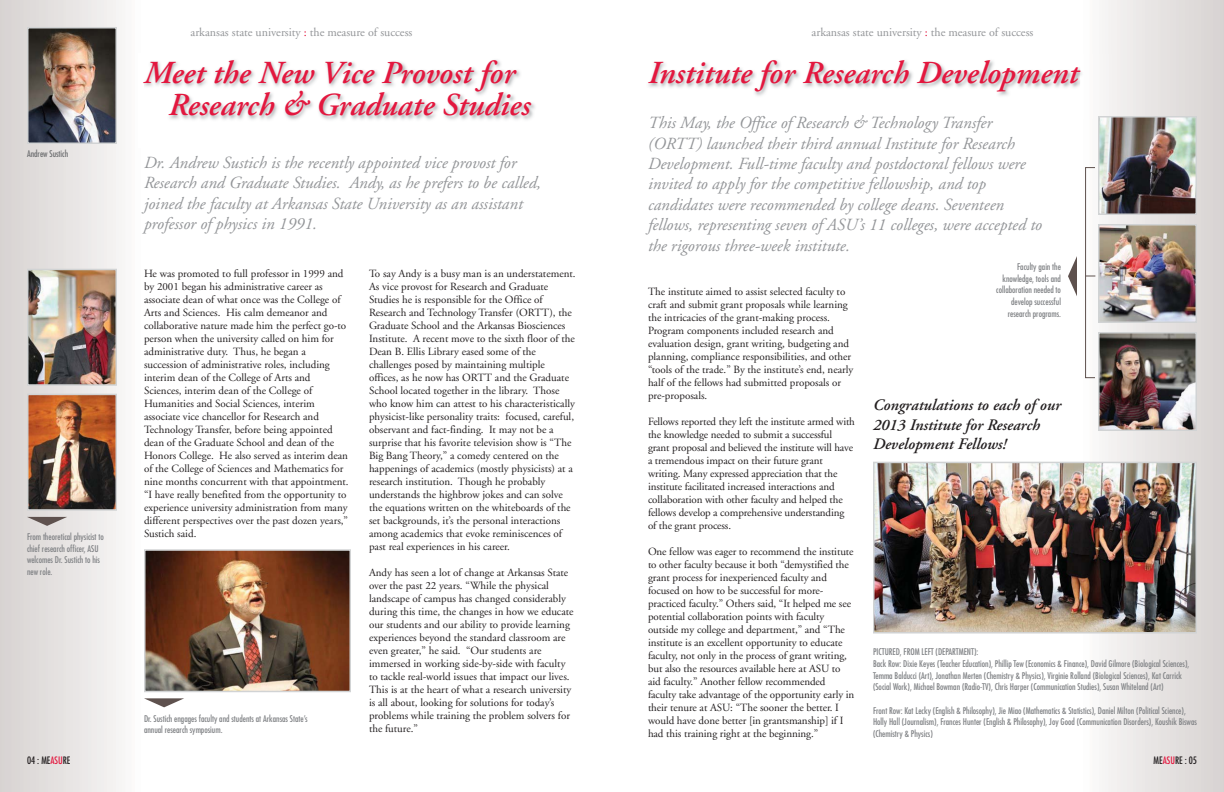
<style>
.page{position:relative;width:1224px;height:792px;background:#fff}
.page>*{position:absolute;margin:0;border:0;box-sizing:border-box;transform-origin:0 0}
.t1{font:italic 600 32px/32px "Adobe Garamond";color:#e3173e}
.t2{font:italic 17px/20.4px "Adobe Garamond";color:#939598}
.t3{font:italic 600 16px/19.2px "Adobe Garamond";color:#231f20}
.t4{font:12px "Adobe Garamond";color:#939598}
.t5{font:11px/13px "Adobe Garamond";color:#231f20}
.t6{font:condensed 10px "Futura";color:#231f20}
.t7{font:condensed 9px/11.6px "Futura";color:#808285}
.t8{font:condensed 9px "Futura";color:#6d6e70}
.s1{color:#e3173e}
</style>
<div class="page">
<img style="left:147px;top:552px;width:201px;height:137px">
<div style="left:144px;top:549px;width:207px;height:143px;border:2px solid #d1d3d4"></div>
<img style="left:144px;top:60px;width:391px;height:60px">
<img style="left:876px;top:465px;width:318px;height:166px">
<div style="left:873px;top:462px;width:324px;height:172px;border:2px solid #d1d3d4"></div>
<img style="left:648px;top:54px;width:465px;height:64px">
<img style="left:1101px;top:119px;width:93px;height:93px">
<div style="left:1098px;top:116px;width:99px;height:99px;border:2px solid #d1d3d4"></div>
<img style="left:1101px;top:227px;width:93px;height:93px">
<div style="left:1098px;top:224px;width:99px;height:99px;border:2px solid #d1d3d4"></div>
<svg style="left:1068px;top:256px;width:9px;height:40px"></svg>
<div style="left:1085px;top:167px;width:10px;height:211px;border:1px solid #5e514e"></div>
<img style="left:30px;top:30px;width:84px;height:111px">
<div style="left:27px;top:27px;width:90px;height:117px;border:2px solid #d1d3d4"></div>
<img style="left:30px;top:272px;width:84px;height:111px">
<div style="left:27px;top:269px;width:90px;height:117px;border:2px solid #d1d3d4"></div>
<img style="left:30px;top:397px;width:84px;height:111px">
<div style="left:27px;top:394px;width:90px;height:117px;border:2px solid #d1d3d4"></div>
<img style="left:1101px;top:335px;width:93px;height:93px">
<div style="left:1098px;top:332px;width:99px;height:99px;border:2px solid #d1d3d4"></div>
<svg style="left:27px;top:517px;width:40px;height:9px"></svg>
<svg style="left:144px;top:698px;width:40px;height:9px"></svg>
<p class="t8" style="left:27px;top:149px;width:43px">Andrew Sustich</p>
<p class="t7" style="left:27px;top:532px;width:78px">From theoretical physicist to chief research officer, ASU welcomes Dr. Sustich to his new role.</p>
<p class="t6" style="left:27px;top:756px;width:45px">04 : ME<span class="s1">ASU</span>RE</p>
<p class="t4" style="left:191px;top:27px;width:223px">arkansas state university <span class="s1">:</span> the measure of success</p>
<h1 class="t1" style="left:168px;top:60px;width:363px;text-indent:-24px">Meet the New Vice Provost for<br>Research &amp; Graduate Studies</h1>
<h1 class="t1" style="left:648px;top:60px;width:432px">Institute for Research Development</h1>
<p class="t2" style="left:648px;top:114px;width:396px">This May, the Office of Research &amp; Technology Transfer (ORTT) launched their third annual Institute for Research Development. Full-time faculty and postdoctoral fellows were invited to apply for the competitive fellowship, and top candidates were recommended by college deans. Seventeen fellows, representing seven of ASU’s 11 colleges, were accepted to the rigorous three-week institute.</p>
<p class="t4" style="left:812px;top:27px;width:223px">arkansas state university <span class="s1">:</span> the measure of success</p>
<h2 class="t2" style="left:144px;top:154px;width:399px">Dr. Andrew Sustich is the recently appointed vice provost for Research and Graduate Studies. Andy, as he prefers to be called, joined the faculty at Arkansas State University as an assistant professor of physics in 1991.</h2>
<p class="t5" style="left:144px;top:268px;width:206px">He was promoted to full professor in 1999 and by 2001 began his administrative career as associate dean of what once was the College of Arts and Sciences. His calm demeanor and collaborative nature made him the perfect go-to person when the university called on him for administrative duty. Thus, he began a succession of administrative roles, including interim dean of the College of Arts and Sciences, interim dean of the College of Humanities and Social Sciences, interim associate vice chancellor for Research and Technology Transfer, before being appointed dean of the Graduate School and dean of the Honors College. He also served as interim dean of the College of Sciences and Mathematics for nine months concurrent with that appointment. “I have really benefited from the opportunity to experience university administration from many different perspectives over the past dozen years,” Sustich said.</p>
<p class="t5" style="left:369px;top:268px;width:208px">To say Andy is a busy man is an understatement.<br>As vice provost for Research and Graduate Studies he is responsible for the Office of Research and Technology Transfer (ORTT), the Graduate School and the Arkansas Biosciences Institute. A recent move to the sixth floor of the Dean B. Ellis Library eased some of the challenges posed by maintaining multiple offices, as he now has ORTT and the Graduate School located together in the library. Those who know him can attest to his characteristically physicist-like personality traits: focused, careful, observant and fact-finding. It may not be a surprise that his favorite television show is “The Big Bang Theory,” a comedy centered on the happenings of academics (mostly physicists) at a research institution. Though he probably understands the highbrow jokes and can solve the equations written on the whiteboards of the set backgrounds, it’s the personal interactions among academics that evoke reminiscences of past real experiences in his career.</p>
<p class="t5" style="left:369px;top:567px;width:206px">Andy has seen a lot of change at Arkansas State over the past 22 years. “While the physical landscape of campus has changed considerably during this time, the changes in how we educate our students and our ability to provide learning experiences beyond the standard classroom are even greater,” he said. “Our students are immersed in working side-by-side with faculty to tackle real-world issues that impact our lives.<br>This is at the heart of what a research university is all about, looking for solutions for today’s problems while training the problem solvers for the future.”</p>
<p class="t7" style="left:996px;top:262px;width:66px;text-align:right">Faculty gain the knowledge, tools and collaboration needed to develop successful research programs.</p>
<p class="t5" style="left:648px;top:286px;width:207px">The institute aimed to assist selected faculty to craft and submit grant proposals while learning the intricacies of the grant-making process.<br>Program components included research and evaluation design, grant writing, budgeting and planning, compliance responsibilities, and other “tools of the trade.” By the institute’s end, nearly half of the fellows had submitted proposals or pre-proposals.</p>
<p class="t5" style="left:648px;top:416px;width:208px">Fellows reported they left the institute armed with the knowledge needed to submit a successful grant proposal and believed the institute will have a tremendous impact on their future grant writing. Many expressed appreciation that the institute facilitated increased interactions and collaboration with other faculty and helped the fellows develop a comprehensive understanding of the grant process.</p>
<p class="t5" style="left:648px;top:546px;width:208px">One fellow was eager to recommend the institute to other faculty because it both “demystified the grant process for inexperienced faculty and focused on how to be successful for more&shy;practiced faculty.” Others said, “It helped me see potential collaboration points with faculty outside my college and department,” and “The institute is an excellent opportunity to educate faculty, not only in the process of grant writing, but also the resources available here at ASU to aid faculty.” Another fellow recommended faculty take advantage of the opportunity early in their tenure at ASU: “The sooner the better. I would have done better [in grantsmanship] if I had this training right at the beginning.”</p>
<h3 class="t3" style="left:873px;top:397px;width:189px">Congratulations to each of our<br>2013 Institute for Research<br>Development Fellows!</h3>
<p class="t7" style="left:873px;top:647px;width:318px">PICTURED, FROM LEFT (DEPARTMENT):<br>Back Row: Dixie Keyes (Teacher Education), Phillip Tew (Economics &amp; Finance), David Gilmore (Biological Sciences), Temma Balducci (Art), Jonathan Merten (Chemistry &amp; Physics), Virginie Rolland (Biological Sciences), Kat Carrick (Social Work), Michael Bowman (Radio-TV), Chris Harper (Communication Studies), Susan Whiteland (Art)</p>
<p class="t7" style="left:873px;top:705px;width:325px">Front Row: Kat Lecky (English &amp; Philosophy), Jie Miao (Mathematics &amp; Statistics), Daniel Milton (Political Science),<br>Holly Hall (Journalism), Frances Hunter (English &amp; Philosophy), Joy Good (Communication Disorders), Koushik Biswas (Chemistry &amp; Physics)</p>
<p class="t7" style="left:144px;top:713px;width:165px">Dr. Sustich engages faculty and students at Arkansas State’s annual research symposium.</p>
<p class="t6" style="left:1154px;top:756px;width:45px">ME<span class="s1">ASU</span>RE : 05</p>
</div>
